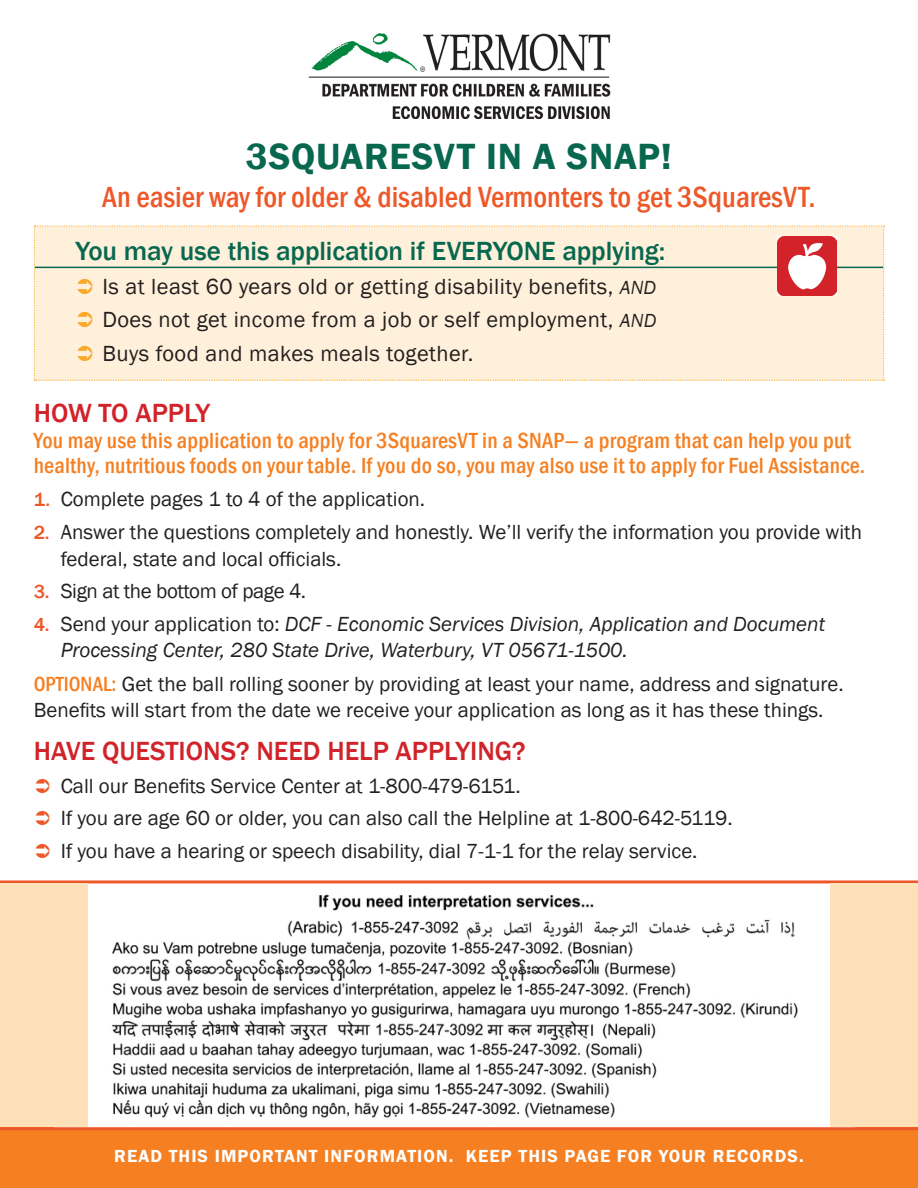
<style>
.page{position:relative;width:918px;height:1188px;background:#fff}
.page>*{position:absolute;margin:0;border:0;box-sizing:border-box;transform-origin:0 0}
.t1{font:600 37.5px "Franklin Gothic";letter-spacing:.02em;color:#08674f}
.t2{font:500 condensed 30px "Franklin Gothic";color:#ee5829}
.intro_heading{font:500 27px "Franklin Gothic";letter-spacing:-.005em;color:#08674f}
._3squares_info_secti{font:500 27px "Franklin Gothic";color:#d1232a}
.t3{font:500 condensed 22.5px/25.5px "Franklin Gothic";letter-spacing:.01em;color:#f57f21}
.t4{font:22.5px "Franklin Gothic";letter-spacing:.02em;color:#231f20}
._3squares_info_secti-2{font:21px/27px "Franklin Gothic";color:#231f20}
.t5{font:italic 21px/25.5px "Franklin Gothic";color:#231f20}
._3squares_info_secti-3{font:21px "Franklin Gothic";letter-spacing:-.02em;color:#231f20}
.t6{font:600 18px "Franklin Gothic";letter-spacing:.06em;color:#fff}
.s1{font-style:italic;font-size:19.5px}
.s2{font-weight:500;font-size:19.5px;color:#ee5829}
.s3{font-weight:500;font-style:normal;font-size:19.5px;color:#ee5829}
.s4{font-style:normal}
.s5{font-weight:500;font-stretch:condensed;color:#f57f21}
</style>
<div class="page">
<div style="left:0;top:1127px;width:918px;height:61px;background:#f57f21"></div>
<svg style="left:0;top:880px;width:918px;height:250px"></svg>
<div style="left:0;top:884px;width:88px;height:243px;background:#fee1b9"></div>
<div style="left:830px;top:884px;width:88px;height:243px;background:#fee1b9"></div>
<img style="left:308px;top:34px;width:303px;height:84px">
<div style="left:34px;top:225px;width:851px;height:156px;background:#fef0da"></div>
<p class="t1" style="left:246px;top:133px;width:428px">3SQUARESVT IN A SNAP!</p>
<p class="t2" style="left:102px;top:177px;width:715px">An easier way for older &amp; disabled Vermonters to get 3SquaresVT.</p>
<p class="intro_heading" style="left:75px;top:234px;width:592px">You may use this application if EVERYONE applying:</p>
<p class="t4" style="left:102px;top:272px;width:555px">Is at least 60 years old or getting disability benefits, <span class="s1">AND</span></p>
<p class="t4" style="left:102px;top:306px;width:555px">Does not get income from a job or self employment, <span class="s1">AND</span></p>
<p class="t4" style="left:102px;top:340px;width:373px">Buys food and makes meals together.</p>
<p class="_3squares_info_secti" style="left:34px;top:397px;width:178px">HOW TO APPLY</p>
<p class="t3" style="left:34px;top:427px;width:833px">You may use this application to apply for 3SquaresVT in a SNAP— a program that can help you put healthy, nutritious foods on your table. If you do so, you may also use it to apply for Fuel Assistance.</p>
<p class="_3squares_info_secti-2" style="left:34px;top:486px;width:393px"><span class="s2">1.</span> Complete pages 1 to 4 of the application.</p>
<p class="_3squares_info_secti-2" style="left:61px;top:519px;width:803px;text-indent:-27px"><span class="s2">2.</span> Answer the questions completely and honestly. We’ll verify the information you provide with federal, state and local officials.</p>
<p class="_3squares_info_secti-3" style="left:34px;top:578px;width:274px"><span class="s2">3.</span> Sign at the bottom of page 4.</p>
<p class="t5" style="left:61px;top:612px;width:766px;text-indent:-27px"><span class="s3">4.</span> <span class="s4">Send your application to:</span> DCF - Economic Services Division, Application and Document<br>Processing Center, 280 State Drive, Waterbury, VT 05671-1500.</p>
<p class="_3squares_info_secti-2" style="left:34px;top:672px;width:811px;line-height:25.5px"><span class="s5">OPTIONAL:</span> Get the ball rolling sooner by providing at least your name, address and signature.<br>Benefits will start from the date we receive your application as long as it has these things.</p>
<p class="_3squares_info_secti" style="left:34px;top:734px;width:494px">HAVE QUESTIONS? NEED HELP APPLYING?</p>
<p class="_3squares_info_secti-2" style="left:61px;top:773px;width:461px">Call our Benefits Service Center at 1-800-479-6151.</p>
<p class="_3squares_info_secti-2" style="left:61px;top:805px;width:674px">If you are age 60 or older, you can also call the Helpline at 1-800-642-5119.</p>
<p class="_3squares_info_secti-2" style="left:61px;top:838px;width:638px">If you have a hearing or speech disability, dial 7-1-1 for the relay service.</p>
<p class="t6" style="left:114px;top:1145px;width:691px">READ THIS IMPORTANT INFORMATION. KEEP THIS PAGE FOR YOUR RECORDS.</p>
</div>
